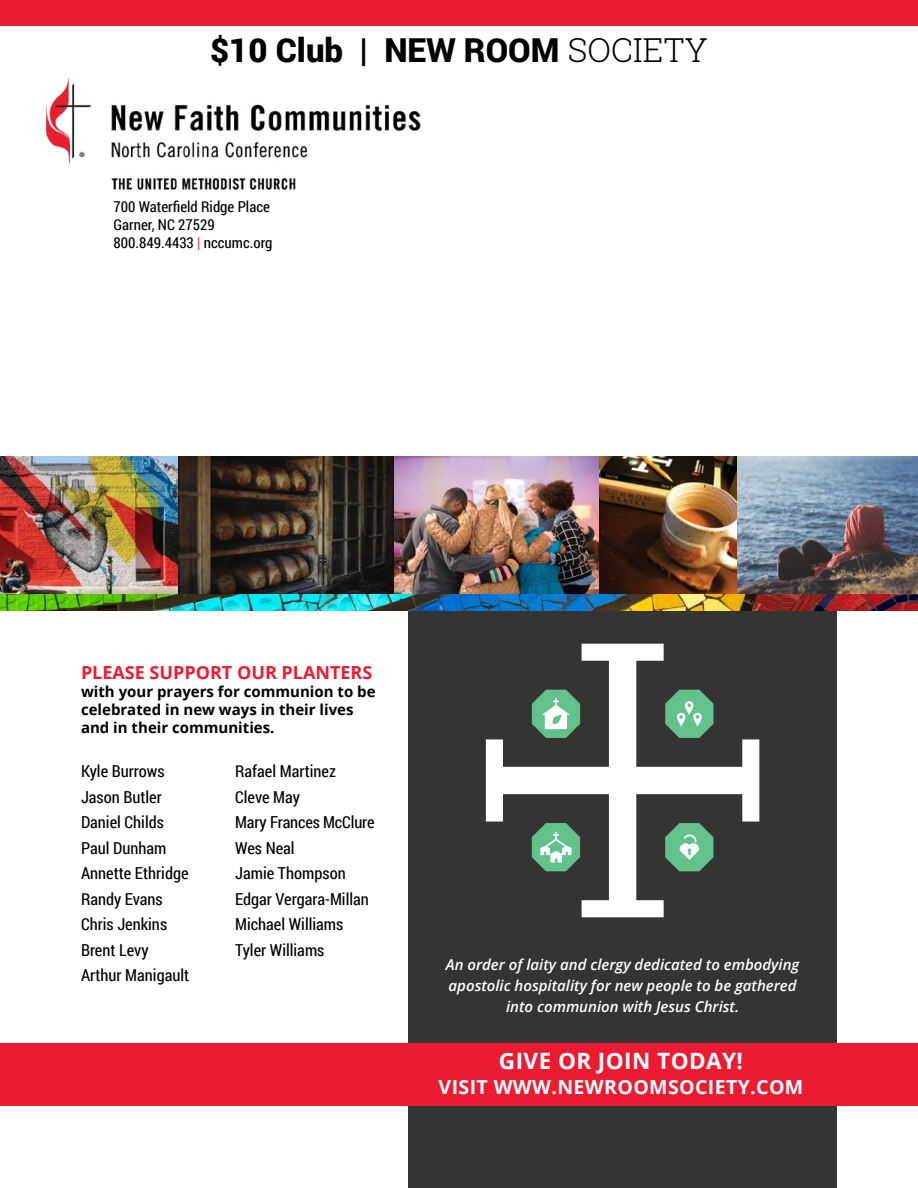
<style>
.page{position:relative;width:918px;height:1188px;background:#fff}
.page>*{position:absolute;margin:0;border:0;box-sizing:border-box;transform-origin:0 0}
.t1{font:900 33px "Roboto";color:#000}
.t2{font:700 22.5px "Open Sans";letter-spacing:.02em;color:#fff}
.t3{font:700 19.5px "Open Sans";letter-spacing:.02em;color:#fff}
.t4{font:700 18px "Open Sans";color:#ed1b32}
.t5{font:16.5px/25.5px "Roboto Condensed";color:#000}
.t6{font:italic 600 15px/21px "Open Sans";color:#fff;text-align:center}
.t7{font:700 15px/18px "Open Sans";color:#000}
.t8{font:15px/18px "Roboto Condensed";color:#000}
.s1{font-family:"Roboto Slab";font-weight:300}
.s2{color:#ed1b32}
</style>
<div class="page">
<div style="left:408px;top:610px;width:429px;height:578px;background:#343433"></div>
<div style="left:0;top:0;width:918px;height:26px;background:#ed1b32"></div>
<img style="left:46px;top:78px;width:375px;height:113px">
<img style="left:0;top:457px;width:918px;height:153px">
<svg style="left:486px;top:644px;width:273px;height:273px"></svg>
<svg style="left:665px;top:823px;width:48px;height:48px"></svg>
<svg style="left:532px;top:823px;width:48px;height:48px"></svg>
<svg style="left:665px;top:690px;width:48px;height:48px"></svg>
<svg style="left:532px;top:690px;width:48px;height:48px"></svg>
<div style="left:0;top:1043px;width:918px;height:63px;background:#ed1b32"></div>
<h1 class="t1" style="left:210px;top:27px;width:499px">$10 Club | NEW ROOM <span class="s1">SOCIETY</span></h1>
<p class="t8" style="left:113px;top:197px;width:161px">700 Waterfield Ridge Place<br>Garner, NC 27529<br>800.849.4433 <span class="s2">|</span> nccumc.org</p>
<p class="t4" style="left:81px;top:660px;width:293px">PLEASE SUPPORT OUR PLANTERS</p>
<p class="t7" style="left:81px;top:682px;width:296px">with your prayers for communion to be celebrated in new ways in their lives and in their communities.</p>
<p class="t5" style="left:81px;top:758px;width:110px">Kyle Burrows<br>Jason Butler<br>Daniel Childs<br>Paul Dunham<br>Annette Ethridge<br>Randy Evans<br>Chris Jenkins<br>Brent Levy<br>Arthur Manigault</p>
<p class="t5" style="left:235px;top:758px;width:141px">Rafael Martinez<br>Cleve May<br>Mary Frances McClure<br>Wes Neal<br>Jamie Thompson<br>Edgar Vergara-Millan<br>Michael Williams<br>Tyler Williams</p>
<p class="t6" style="left:446px;top:954px;width:355px">An order of laity and clergy dedicated to embodying apostolic hospitality for new people to be gathered into communion with Jesus Christ.</p>
<h2 class="t2" style="left:499px;top:1045px;width:246px">GIVE OR JOIN TODAY!</h2>
<p class="t3" style="left:439px;top:1074px;width:366px">VISIT WWW.NEWROOMSOCIETY.COM</p>
</div>
